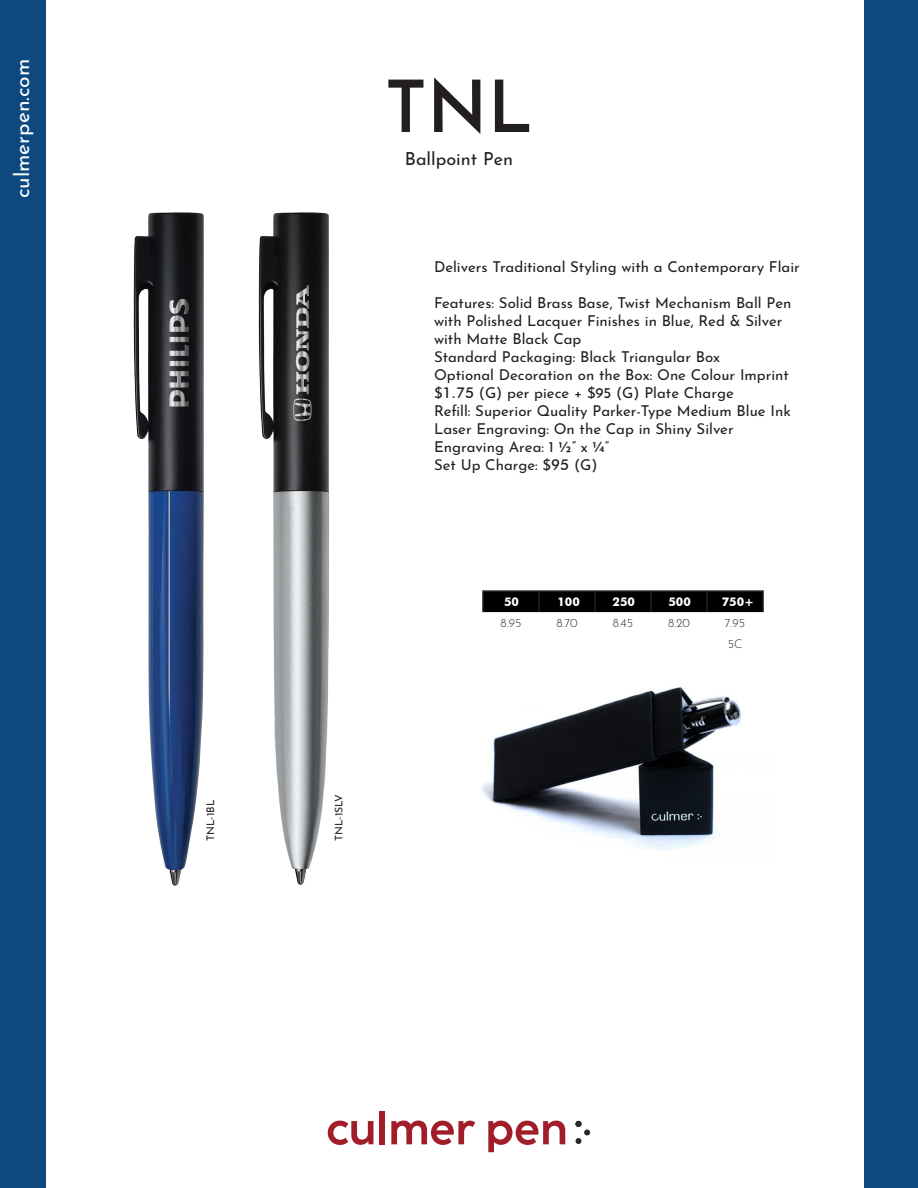
<style>
.page{position:relative;width:918px;height:1188px;background:#fff}
.page>*{position:absolute;margin:0;border:0;box-sizing:border-box;transform-origin:0 0}
.t1{font:600 72px "Josefin Sans";color:#231f20}
.t2{font:21px "Josefin Sans";color:#fff}
.t3{font:18px "Josefin Sans";color:#231f20}
.t4{font:15px/18px "Josefin Sans";color:#231f20}
.t5{font:300 12px "Josefin Sans";color:#231f20}
.t6{font:700 12px "Futura BT";color:#fff}
.t7{font:10.5px "Josefin Sans";color:#231f20}
.s1{font-family:"Futura BT";font-weight:500}
</style>
<div class="page">
<div style="left:0;top:0;width:46px;height:1188px;background:#0d487f"></div>
<svg style="left:328px;top:1121px;width:45px;height:24px"></svg>
<div style="left:380px;top:1111px;width:5px;height:33px;background:#a01d29"></div>
<svg style="left:391px;top:1121px;width:84px;height:24px"></svg>
<svg style="left:488px;top:1121px;width:77px;height:31px"></svg>
<svg style="left:576px;top:1121px;width:14px;height:23px"></svg>
<div style="left:864px;top:0;width:54px;height:1188px;background:#0d487f"></div>
<img style="left:133px;top:212px;width:71px;height:674px">
<img style="left:258px;top:212px;width:72px;height:673px">
<div style="left:484px;top:592px;width:278px;height:20px;background:#000"></div>
<hr style="left:482px;top:590px;width:57px;height:2px;background:#231f20">
<hr style="left:482px;top:592px;width:2px;height:20px;background:#231f20">
<hr style="left:539px;top:590px;width:56px;height:2px;background:#231f20">
<hr style="left:538px;top:592px;width:2px;height:20px;background:#231f20">
<hr style="left:595px;top:590px;width:56px;height:2px;background:#231f20">
<hr style="left:594px;top:592px;width:2px;height:20px;background:#231f20">
<hr style="left:651px;top:590px;width:56px;height:2px;background:#231f20">
<hr style="left:650px;top:592px;width:2px;height:20px;background:#231f20">
<hr style="left:707px;top:590px;width:57px;height:2px;background:#231f20">
<hr style="left:706px;top:592px;width:2px;height:20px;background:#231f20">
<hr style="left:762px;top:592px;width:2px;height:20px;background:#231f20">
<img style="left:481px;top:687px;width:260px;height:164px">
<p class="t2" style="left:4px;top:198px;width:141px;rotate:-90deg">culmerpen.com</p>
<p class="t1" style="left:385px;top:45px;width:150px">TNL</p>
<p class="t3" style="left:405px;top:144px;width:110px">Ballpoint Pen</p>
<p class="t4" style="left:434px;top:256px;width:367px">Delivers Traditional Styling with a Contemporary Flair</p>
<p class="t4" style="left:434px;top:292px;width:359px">Features: Solid Brass Base, Twist Mechanism Ball Pen with Polished Lacquer Finishes in Blue, Red &amp; Silver with Matte Black Cap<br>Standard Packaging: Black Triangular Box<br>Optional Decoration on the Box: One Colour Imprint $<span class="s1">1.75</span> (G) per piece + $95 (G) Plate Charge<br>Refill: Superior Quality Parker-Type Medium Blue Ink Laser Engraving: On the Cap in Shiny Silver Engraving Area: 1 ½” x ¼”<br>Set Up Charge: $<span class="s1">95</span> (G)</p>
<p class="t6" style="left:504px;top:595px;width:16px">50</p>
<p class="t6" style="left:557px;top:595px;width:24px">100</p>
<p class="t6" style="left:613px;top:595px;width:24px">250</p>
<p class="t6" style="left:668px;top:595px;width:24px">500</p>
<p class="t6" style="left:722px;top:595px;width:34px">750+</p>
<p class="t5" style="left:501px;top:614px;width:22px">8.95</p>
<p class="t5" style="left:556px;top:614px;width:23px">8.70</p>
<p class="t5" style="left:613px;top:614px;width:22px">8.45</p>
<p class="t5" style="left:668px;top:614px;width:23px">8.20</p>
<p class="t5" style="left:725px;top:614px;width:22px">7.95</p>
<p class="t5" style="left:728px;top:635px;width:16px">5C</p>
<p class="t7" style="left:202px;top:841px;width:43px;rotate:-90deg">TNL-1BL</p>
<p class="t7" style="left:330px;top:841px;width:48px;rotate:-90deg">TNL-1SLV</p>
</div>
